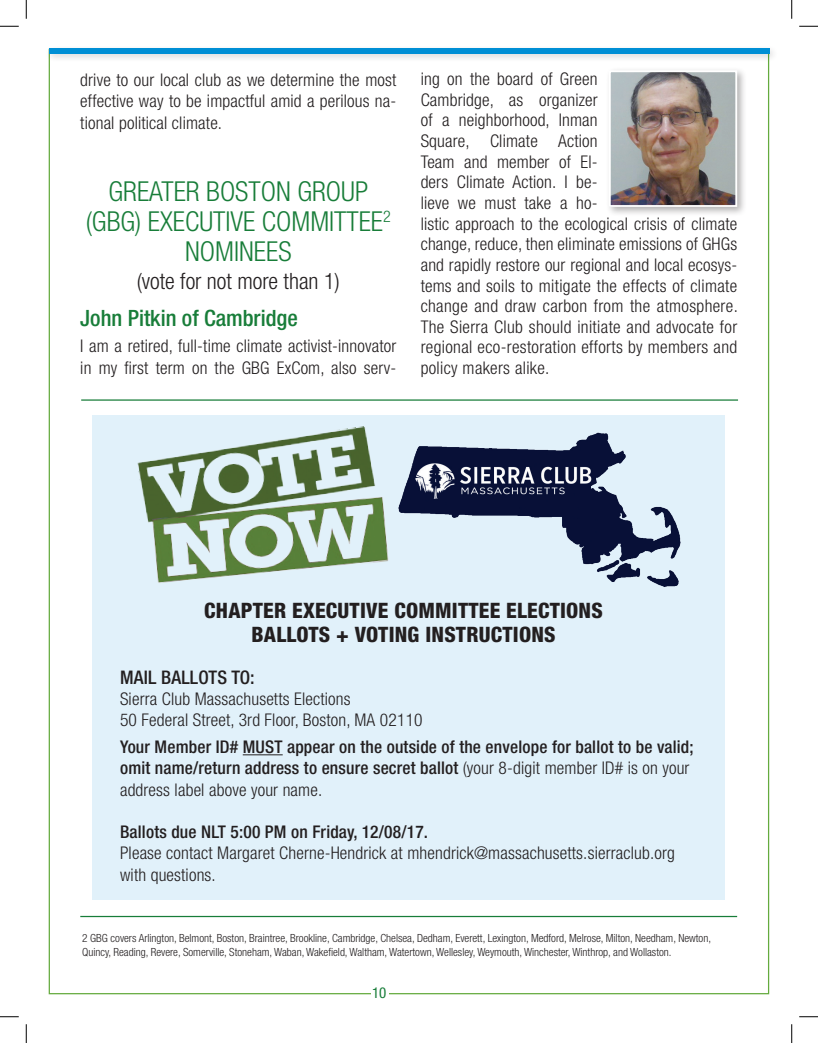
<style>
.page{position:relative;width:818px;height:1043px;background:#fff}
.page>*{position:absolute;margin:0;border:0;box-sizing:border-box;transform-origin:0 0}
.t1{font:300 condensed 27.5px/30px "Helvetica Neue";color:#187d39;text-align:center}
.t2{font:300 condensed 22.5px "Helvetica Neue";color:#231f20}
.t3{font:500 condensed 22.5px "Helvetica Neue";color:#187d39}
.t4{font:800 condensed 21.25px/23.8px "Helvetica Neue";letter-spacing:.01em;color:#231f20;text-align:center}
.t5{font:500 condensed 18.75px "Helvetica Neue";letter-spacing:.01em;color:#231f20}
.t6{font:300 condensed 17.5px/20.6px "Helvetica Neue";letter-spacing:.01em;color:#231f20}
.t7{font:500 condensed 17.5px/21.2px "Helvetica Neue";letter-spacing:.01em;color:#231f20}
.t8{font:condensed 15px "Helvetica Neue";color:#187d39}
.Footnote_style{font:300 condensed 11.25px/13.8px "Helvetica Neue";color:#231f20}
.s1{font-weight:300}
.s2{font-weight:500}
</style>
<div class="page">
<div style="left:93px;top:415px;width:632px;height:485px;background:#e1f1fa"></div>
<div style="left:45px;top:44px;width:733px;height:19px;background:#231f20;opacity:.2"></div>
<div style="left:49px;top:49px;width:720px;height:5px;background:#008fd5"></div>
<div style="left:605px;top:67px;width:142px;height:150px;background:#231f20;opacity:.35"></div>
<img style="left:612px;top:73px;width:122px;height:131px">
<div style="left:609px;top:70px;width:128px;height:137px;border:2px solid #fff"></div>
<hr style="left:80px;top:915px;width:657px;height:2px;background:#187d39">
<img style="left:398px;top:433px;width:283px;height:154px">
<img style="left:137px;top:426px;width:252px;height:157px">
<hr style="left:243px;top:754px;width:40px;height:1px;background:#231f20">
<hr style="left:81px;top:399px;width:657px;height:1px;background:#187d39">
<svg style="left:0;top:25px;width:19px;height:2px"></svg>
<svg style="left:799px;top:25px;width:19px;height:2px"></svg>
<svg style="left:0;top:1016px;width:19px;height:1px"></svg>
<svg style="left:799px;top:1016px;width:19px;height:1px"></svg>
<svg style="left:25px;top:0;width:2px;height:19px"></svg>
<svg style="left:25px;top:1024px;width:2px;height:18px"></svg>
<svg style="left:791px;top:0;width:1px;height:19px"></svg>
<svg style="left:791px;top:1024px;width:1px;height:18px"></svg>
<p class="t6" style="left:80px;top:69px;width:317px;line-height:21.2px;text-align:justify">drive to our local club as we determine the most effective way to be impactful amid a perilous na&shy;tional political climate.</p>
<p class="t1" style="left:86px;top:176px;width:306px">GREATER BOSTON GROUP (GBG) EXECUTIVE COMMITTEE<sup>2<br></sup>NOMINEES</p>
<p class="t2" style="left:137px;top:268px;width:204px">(vote for not more than 1)</p>
<p class="t3" style="left:80px;top:304px;width:219px">John Pitkin of Cambridge</p>
<p class="t6" style="left:80px;top:335px;width:317px;line-height:21.2px">I am a retired, full-time climate activist-innovator in my first term on the GBG ExCom, also serv-</p>
<p class="t6" style="left:420px;top:69px;width:318px">ing on the board of Green<br>Cambridge, as organizer<br>of a neighborhood, Inman<br>Square, Climate Action<br>Team and member of El-<br>ders Climate Action. I be-<br>lieve we must take a ho-<br>listic approach to the ecological crisis of climate change, reduce, then eliminate emissions of GHGs and rapidly restore our regional and local ecosys&shy;tems and soils to mitigate the effects of climate change and draw carbon from the atmosphere.<br>The Sierra Club should initiate and advocate for regional eco-restoration efforts by members and policy makers alike.</p>
<p class="t4" style="left:204px;top:598px;width:400px">CHAPTER EXECUTIVE COMMITTEE ELECTIONS<br>BALLOTS + VOTING INSTRUCTIONS</p>
<p class="t5" style="left:120px;top:666px;width:136px">MAIL BALLOTS TO:</p>
<p class="t6" style="left:120px;top:688px;width:304px;line-height:21.2px">Sierra Club Massachusetts Elections<br>50 Federal Street, 3rd Floor, Boston, MA 02110</p>
<p class="t7" style="left:120px;top:736px;width:575px">Your Member ID# MUST appear on the outside of the envelope for ballot to be valid; omit name/return address to ensure secret ballot <span class="s1">(your 8-digit member ID# is on your address label above your name.</span></p>
<p class="t6" style="left:120px;top:821px;width:556px;line-height:21.2px"><span class="s2">Ballots due NLT 5:00 PM on Friday, 12/08/17.<br></span>Please contact Margaret Cherne-Hendrick at mhendrick@massachusetts.sierraclub.org with questions.</p>
<p class="Footnote_style" style="left:82px;top:930px;width:630px">2 GBG covers Arlington, Belmont, Boston, Braintree, Brookline, Cambridge, Chelsea, Dedham, Everett, Lexington, Medford, Melrose, Milton, Needham, Newton,<br>Quincy, Reading, Revere, Somerville, Stoneham, Waban, Wakefield, Waltham, Watertown, Wellesley, Weymouth, Winchester, Winthrop, and Wollaston.</p>
<p class="t8" style="left:372px;top:983px;width:16px">10</p>
</div>
